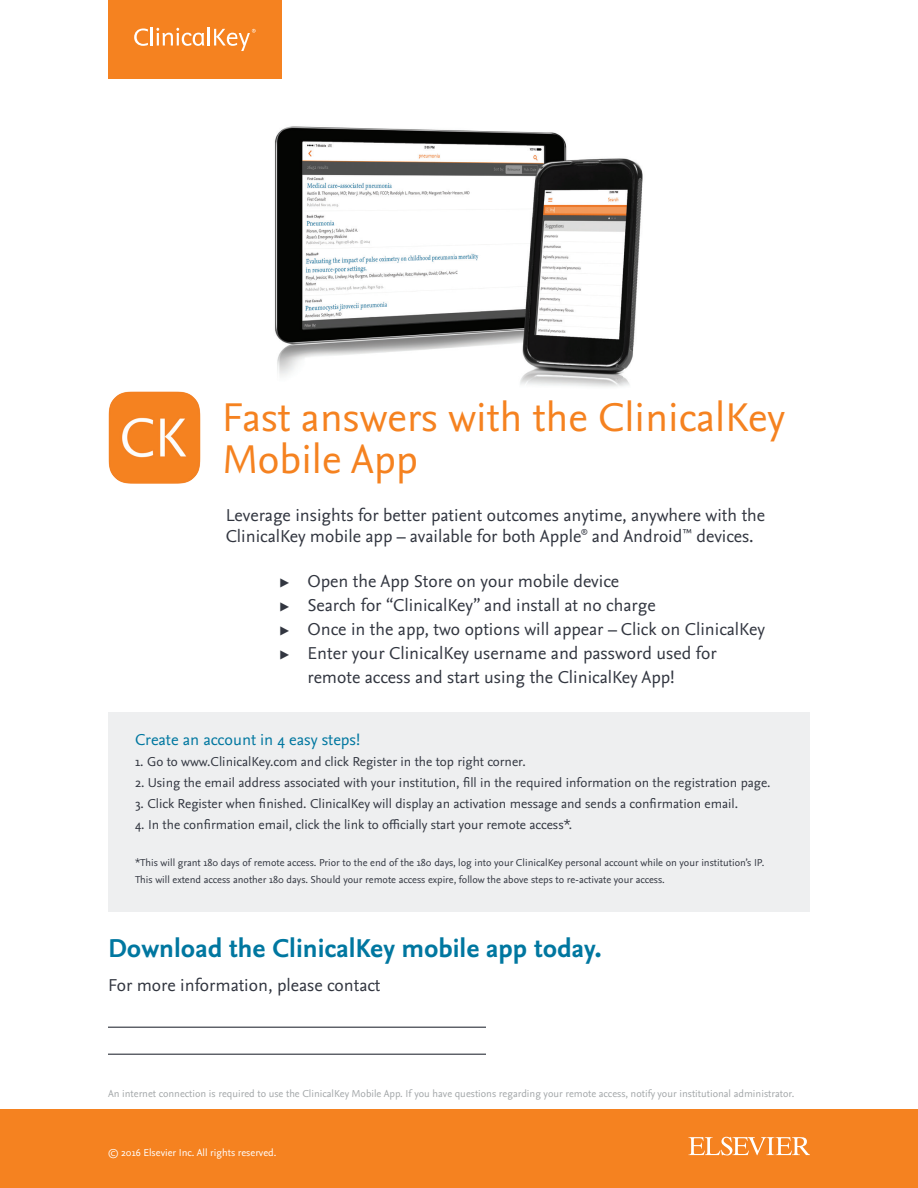
<style>
.page{position:relative;width:918px;height:1188px;background:#fff}
.page>*{position:absolute;margin:0;border:0;box-sizing:border-box;transform-origin:0 0}
.t1{font:42px/42px "Nexus Sans Pro";color:#f58220}
.t2{font:700 27px "Nexus Sans Pro";color:#0077a0}
.t3{font:18px/21px "Nexus Sans Pro";color:#323640}
.t4{font:16.5px "Nexus Sans Pro";color:#0077a0}
.t5{font:13.5px "Nexus Sans Pro";color:#323640}
.t6{font:10.5px/16.5px "Nexus Sans Pro";color:#323640}
.t7{font:10.5px "Nexus Sans Pro";color:#a3a7a9}
.t8{font:10.5px "Nexus Sans Pro";color:#fff}
</style>
<div class="page">
<div style="left:108px;top:712px;width:702px;height:200px;background:#eeeff0"></div>
<div style="left:108px;top:0;width:174px;height:79px;background:#f58220"></div>
<div style="left:0;top:1109px;width:918px;height:79px;background:#f58220"></div>
<svg style="left:134px;top:27px;width:122px;height:24px"></svg>
<svg style="left:688px;top:1137px;width:122px;height:18px"></svg>
<img style="left:275px;top:126px;width:368px;height:261px">
<hr style="left:108px;top:1027px;width:378px;height:1px;background:#323640">
<hr style="left:108px;top:1054px;width:378px;height:1px;background:#323640">
<img style="left:108px;top:392px;width:93px;height:92px">
<h1 class="t1" style="left:222px;top:393px;width:564px">Fast answers with the ClinicalKey<br>Mobile App</h1>
<p class="t3" style="left:226px;top:503px;width:541px">Leverage insights for better patient outcomes anytime, anywhere with the<br>ClinicalKey mobile app – available for both Apple<sup>®</sup> and Android<sup>™</sup> devices.</p>
<p class="t3" style="left:280px;top:569px;width:341px">► Open the App Store on your mobile device</p>
<p class="t3" style="left:280px;top:593px;width:377px">► Search for “ClinicalKey” and install at no charge</p>
<p class="t3" style="left:280px;top:617px;width:487px">► Once in the app, two options will appear – Click on ClinicalKey</p>
<p class="t3" style="left:280px;top:641px;width:438px">► Enter your ClinicalKey username and password used for</p>
<p class="t3" style="left:307px;top:665px;width:369px">remote access and start using the ClinicalKey App!</p>
<p class="t4" style="left:135px;top:727px;width:227px">Create an account in 4 easy steps!</p>
<p class="t5" style="left:135px;top:751px;width:392px">1. Go to www.ClinicalKey.com and click Register in the top right corner.</p>
<p class="t5" style="left:135px;top:772px;width:637px">2. Using the email address associated with your institution, fill in the required information on the registration page.</p>
<p class="t5" style="left:135px;top:793px;width:605px">3. Click Register when finished. ClinicalKey will display an activation message and sends a confirmation email.</p>
<p class="t5" style="left:135px;top:814px;width:439px">4. In the confirmation email, click the link to officially start your remote access*.</p>
<p class="t6" style="left:135px;top:854px;width:631px">*This will grant 180 days of remote access. Prior to the end of the 180 days, log into your ClinicalKey personal account while on your institution’s IP.<br>This will extend access another 180 days. Should your remote access expire, follow the above steps to re-activate your access.</p>
<h2 class="t2" style="left:108px;top:928px;width:495px">Download the ClinicalKey mobile app today.</h2>
<p class="t3" style="left:108px;top:974px;width:274px">For more information, please contact</p>
<p class="t7" style="left:108px;top:1086px;width:688px">An internet connection is required to use the ClinicalKey Mobile App. If you have questions regarding your remote access, notify your institutional administrator.</p>
<p class="t8" style="left:108px;top:1144px;width:170px">© 2016 Elsevier Inc. All rights reserved.</p>
</div>
